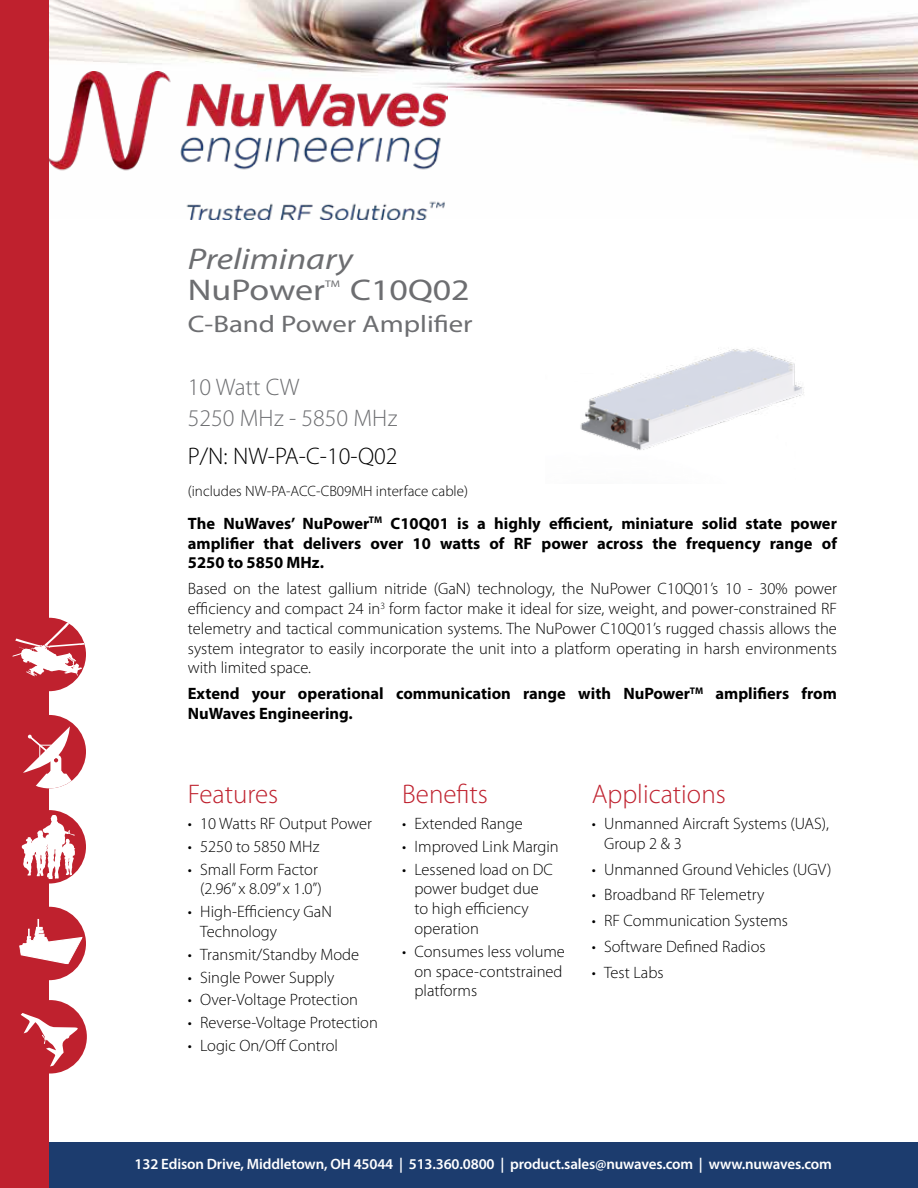
<style>
.page{position:relative;width:918px;height:1188px;background:#fff}
.page>*{position:absolute;margin:0;border:0;box-sizing:border-box;transform-origin:0 0}
.t1{font:30px "Myriad Pro";color:#6d6e71;scale:1.2 1}
.t2{font:italic 30px "Myriad Pro";color:#6d6e71;scale:1.2 1}
.t3{font:300 27px "Myriad Pro";color:#bf212e}
.t4{font:300 24px/31.5px "Myriad Pro";color:#6d6e71}
.t5{font:24px "Myriad Pro";color:#6d6e71;scale:1.2 1}
.t6{font:300 24px "Myriad Pro";color:#000}
.t7{font:300 16.5px/19.8px "Myriad Pro";color:#000}
.t8{font:700 16.5px/19.8px "Myriad Pro";color:#000;text-align:justify}
.t9{font:600 15px "Myriad Pro";letter-spacing:-.01em;color:#fff}
.t10{font:300 15px "Myriad Pro";color:#000}
.t11{font:9.6px "Myriad Pro";color:#6d6e71;scale:1.2 1}
</style>
<div class="page">
<img style="left:49px;top:0;width:869px;height:161px">
<div style="left:37px;top:1143px;width:881px;height:45px;background:#1c3c6e"></div>
<div style="left:0;top:0;width:49px;height:1188px;background:#bf212e"></div>
<div style="left:13px;top:618px;width:73px;height:73px;background:#bf212e;border-radius:50%"></div>
<svg style="left:13px;top:621px;width:73px;height:55px"></svg>
<div style="left:13px;top:715px;width:73px;height:73px;background:#bf212e;border-radius:50%"></div>
<svg style="left:23px;top:726px;width:50px;height:62px"></svg>
<div style="left:13px;top:810px;width:73px;height:74px;background:#bf212e;border-radius:50%"></div>
<svg style="left:22px;top:815px;width:53px;height:64px"></svg>
<div style="left:13px;top:907px;width:73px;height:73px;background:#bf212e;border-radius:50%"></div>
<svg style="left:19px;top:919px;width:64px;height:45px"></svg>
<div style="left:13px;top:1000px;width:74px;height:74px;background:#bf212e;border-radius:50%"></div>
<svg style="left:20px;top:1013px;width:58px;height:54px"></svg>
<img style="left:49px;top:71px;width:398px;height:149px">
<img style="left:580px;top:348px;width:224px;height:102px">
<h1 class="t2" style="left:188px;top:240px;width:139px">Preliminary</h1>
<h1 class="t1" style="left:188px;top:272px;width:116px">NuPower</h1>
<p class="t11" style="left:325px;top:278px;width:14px">TM</p>
<h1 class="t1" style="left:350px;top:272px;width:101px">C10Q02</h1>
<h3 class="t5" style="left:188px;top:309px;width:239px">C-Band Power Amplifier</h3>
<h3 class="t4" style="left:188px;top:371px;width:211px">10 Watt CW<br>5250 MHz - 5850 MHz</h3>
<h3 class="t6" style="left:188px;top:442px;width:211px">P/N: NW-PA-C-10-Q02</h3>
<p class="t10" style="left:188px;top:482px;width:282px">(includes NW-PA-ACC-CB09MH interface cable)</p>
<p class="t8" style="left:188px;top:513px;width:651px">The NuWaves’ NuPower<sup>TM</sup> C10Q01 is a highly efficient, miniature solid state power amplifier that delivers over 10 watts of RF power across the frequency range of 5250 to 5850 MHz.</p>
<p class="t7" style="left:188px;top:579px;width:651px;text-align:justify">Based on the latest gallium nitride (GaN) technology, the NuPower C10Q01’s 10 - 30% power efficiency and compact 24 in<sup>3</sup> form factor make it ideal for size, weight, and power-constrained RF telemetry and tactical communication systems. The NuPower C10Q01’s rugged chassis allows the system integrator to easily incorporate the unit into a platform operating in harsh environments with limited space.</p>
<p class="t8" style="left:188px;top:683px;width:651px">Extend your operational communication range with NuPower<sup>TM</sup> amplifiers from<br>NuWaves Engineering.</p>
<h2 class="t3" style="left:188px;top:778px;width:92px">Features</h2>
<p class="t7" style="left:188px;top:813px;width:186px">• 10 Watts RF Output Power</p>
<p class="t7" style="left:188px;top:836px;width:133px">• 5250 to 5850 MHz</p>
<p class="t7" style="left:188px;top:859px;width:135px;text-align:right">• Small Form Factor (2.96” x 8.09” x 1.0”)</p>
<p class="t7" style="left:200px;top:902px;width:133px;text-indent:-12px">• High-Efficiency GaN<br>Technology</p>
<p class="t7" style="left:188px;top:944px;width:173px">• Transmit/Standby Mode</p>
<p class="t7" style="left:188px;top:967px;width:148px">• Single Power Supply</p>
<p class="t7" style="left:188px;top:990px;width:172px">• Over-Voltage Protection</p>
<p class="t7" style="left:188px;top:1013px;width:191px">• Reverse-Voltage Protection</p>
<p class="t7" style="left:188px;top:1036px;width:152px">• Logic On/Off Control</p>
<h2 class="t3" style="left:402px;top:778px;width:87px">Benefits</h2>
<p class="t7" style="left:402px;top:813px;width:122px">• Extended Range</p>
<p class="t7" style="left:402px;top:836px;width:158px">• Improved Link Margin</p>
<p class="t7" style="left:415px;top:859px;width:140px;text-indent:-12px">• Lessened load on DC power budget due to high efficiency operation</p>
<p class="t7" style="left:415px;top:941px;width:152px;text-indent:-12px">• Consumes less volume on space-contstrained platforms</p>
<h2 class="t3" style="left:592px;top:778px;width:136px">Applications</h2>
<p class="t7" style="left:604px;top:813px;width:227px;text-indent:-12px">• Unmanned Aircraft Systems (UAS),<br>Group 2 &amp; 3</p>
<p class="t7" style="left:592px;top:859px;width:241px">• Unmanned Ground Vehicles (UGV)</p>
<p class="t7" style="left:592px;top:885px;width:174px">• Broadband RF Telemetry</p>
<p class="t7" style="left:592px;top:911px;width:198px">• RF Communication Systems</p>
<p class="t7" style="left:592px;top:937px;width:175px">• Software Defined Radios</p>
<p class="t7" style="left:592px;top:962px;width:73px">• Test Labs</p>
<p class="t9" style="left:135px;top:1155px;width:699px">132 Edison Drive, Middletown, OH 45044 | 513.360.0800 | product.sales@nuwaves.com | www.nuwaves.com</p>
</div>
